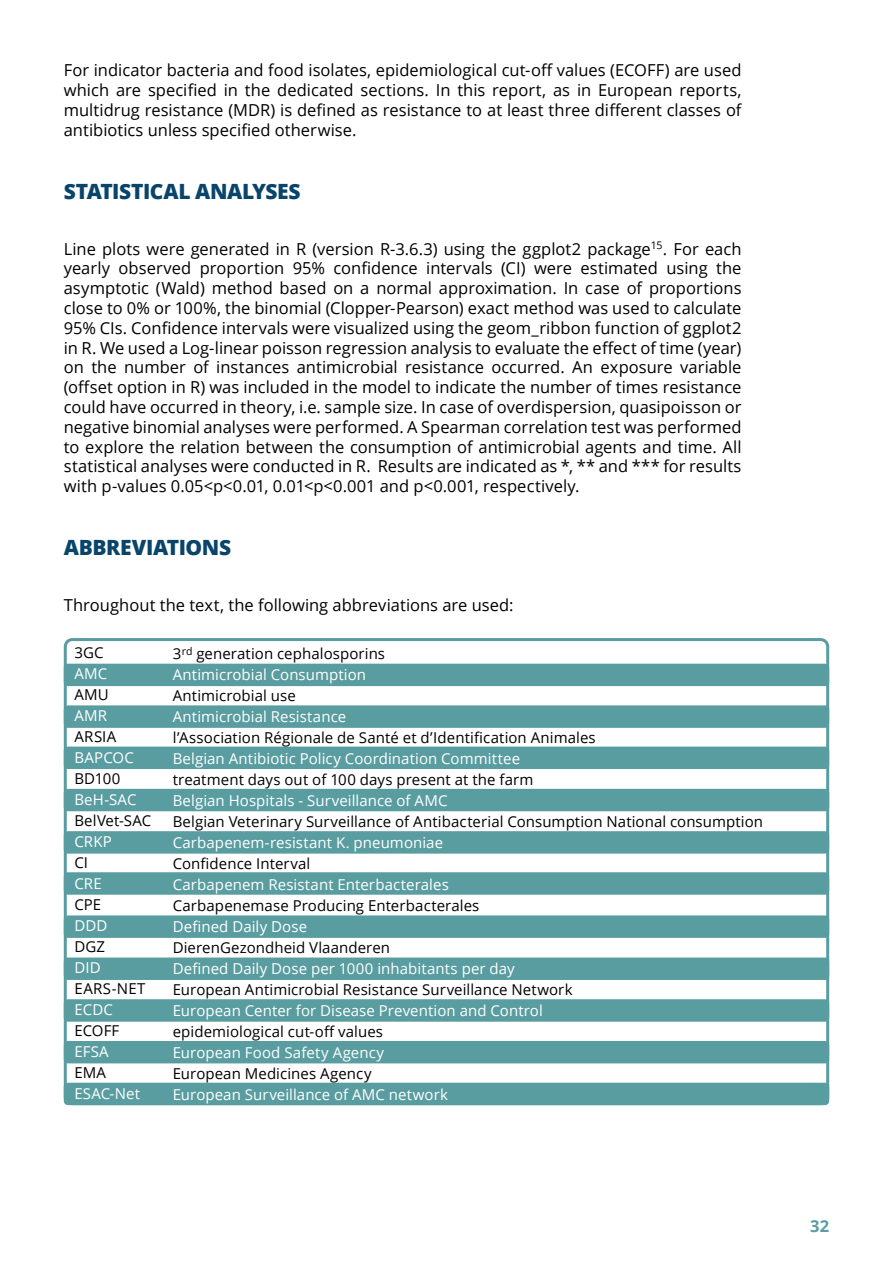
<style>
.page{position:relative;width:893px;height:1263px;background:#fff}
.page>*{position:absolute;margin:0;border:0;box-sizing:border-box;transform-origin:0 0}
.t1{font:800 21px "Open Sans";letter-spacing:-.015em;color:#09446a}
.t2{font:16.5px/19.8px "Open Sans";color:#000;text-align:justify}
.t3{font:700 16.5px "Open Sans";color:#5a9da1}
.t4{font:15px/21px "Open Sans";letter-spacing:.005em;color:#000}
.t5{font:15px "Open Sans";letter-spacing:.005em;color:#fff}
.s1{color:#fff}
</style>
<div class="page">
<div style="left:64px;top:1083px;width:765px;height:22px;background:#5a9da1;border-radius:4px"></div>
<div style="left:64px;top:1041px;width:765px;height:22px;background:#5a9da1;border-radius:4px"></div>
<div style="left:64px;top:999px;width:765px;height:23px;background:#5a9da1;border-radius:4px"></div>
<div style="left:64px;top:957px;width:765px;height:23px;background:#5a9da1;border-radius:4px"></div>
<div style="left:64px;top:915px;width:765px;height:23px;background:#5a9da1;border-radius:4px"></div>
<div style="left:64px;top:872px;width:765px;height:23px;background:#5a9da1;border-radius:4px"></div>
<div style="left:64px;top:831px;width:765px;height:23px;background:#5a9da1;border-radius:4px"></div>
<div style="left:64px;top:789px;width:765px;height:22px;background:#5a9da1;border-radius:4px"></div>
<div style="left:64px;top:746px;width:765px;height:23px;background:#5a9da1;border-radius:4px"></div>
<div style="left:64px;top:705px;width:765px;height:23px;background:#5a9da1;border-radius:4px"></div>
<div style="left:64px;top:664px;width:765px;height:22px;background:#5a9da1;border-radius:4px"></div>
<div style="left:64px;top:638px;width:765px;height:467px;border:3px solid #5a9da1;border-radius:7px"></div>
<p class="t2" style="left:64px;top:60px;width:679px">For indicator bacteria and food isolates, epidemiological cut-off values (ECOFF) are used which are specified in the dedicated sections. In this report, as in European reports, multidrug resistance (MDR) is defined as resistance to at least three different classes of antibiotics unless specified otherwise.</p>
<p class="t1" style="left:64px;top:175px;width:238px">STATISTICAL ANALYSES</p>
<p class="t2" style="left:64px;top:238px;width:679px">Line plots were generated in R (version R-3.6.3) using the ggplot2 package<sup>15</sup>. For each yearly observed proportion 95% confidence intervals (CI) were estimated using the asymptotic (Wald) method based on a normal approximation. In case of proportions close to 0% or 100%, the binomial (Clopper-Pearson) exact method was used to calculate 95% CIs. Confidence intervals were visualized using the geom_ribbon function of ggplot2 in R. We used a Log-linear poisson regression analysis to evaluate the effect of time (year) on the number of instances antimicrobial resistance occurred. An exposure variable (offset option in R) was included in the model to indicate the number of times resistance could have occurred in theory, i.e. sample size. In case of overdispersion, quasipoisson or negative binomial analyses were performed. A Spearman correlation test was performed to explore the relation between the consumption of antimicrobial agents and time. All statistical analyses were conducted in R. Results are indicated as *, ** and *** for results with p-values 0.05&lt;p&lt;0.01, 0.01&lt;p&lt;0.001 and p&lt;0.001, respectively.</p>
<p class="t1" style="left:64px;top:531px;width:169px">ABBREVIATIONS</p>
<p class="t2" style="left:64px;top:595px;width:451px">Throughout the text, the following abbreviations are used:</p>
<p class="t4" style="left:74px;top:642px;width:31px">3GC</p>
<p class="t5" style="left:74px;top:663px;width:34px">AMC</p>
<p class="t4" style="left:74px;top:684px;width:36px">AMU</p>
<p class="t5" style="left:74px;top:705px;width:34px">AMR</p>
<p class="t4" style="left:74px;top:726px;width:43px">ARSIA</p>
<p class="t5" style="left:74px;top:747px;width:61px">BAPCOC</p>
<p class="t4" style="left:74px;top:768px;width:48px">BD100</p>
<p class="t5" style="left:74px;top:789px;width:64px">BeH-SAC</p>
<p class="t4" style="left:74px;top:810px;width:78px">BelVet-SAC</p>
<p class="t5" style="left:74px;top:831px;width:39px">CRKP</p>
<p class="t4" style="left:74px;top:852px;width:15px">CI</p>
<p class="t5" style="left:74px;top:873px;width:29px">CRE</p>
<p class="t4" style="left:74px;top:894px;width:28px">CPE</p>
<p class="t5" style="left:74px;top:915px;width:34px">DDD</p>
<p class="t4" style="left:74px;top:936px;width:32px">DGZ</p>
<p class="t5" style="left:74px;top:957px;width:28px">DID</p>
<p class="t4" style="left:74px;top:978px;width:73px">EARS-NET</p>
<p class="t5" style="left:74px;top:999px;width:40px">ECDC</p>
<p class="t4" style="left:74px;top:1020px;width:46px">ECOFF</p>
<p class="t5" style="left:74px;top:1041px;width:36px">EFSA</p>
<p class="t4" style="left:74px;top:1062px;width:33px">EMA</p>
<p class="t5" style="left:74px;top:1083px;width:67px">ESAC-Net</p>
<p class="t4" style="left:173px;top:643px;width:214px">3<sup>rd</sup> generation cephalosporins<br><span class="s1">Antimicrobial Consumption</span></p>
<p class="t4" style="left:173px;top:685px;width:125px">Antimicrobial use</p>
<p class="t5" style="left:173px;top:706px;width:175px">Antimicrobial Resistance</p>
<p class="t4" style="left:173px;top:727px;width:424px">l’Association Régionale de Santé et d’Identification Animales</p>
<p class="t5" style="left:173px;top:748px;width:349px">Belgian Antibiotic Policy Coordination Committee</p>
<p class="t4" style="left:173px;top:769px;width:362px">treatment days out of 100 days present at the farm</p>
<p class="t5" style="left:173px;top:790px;width:276px">Belgian Hospitals - Surveillance of AMC</p>
<p class="t4" style="left:173px;top:811px;width:592px">Belgian Veterinary Surveillance of Antibacterial Consumption National consumption</p>
<p class="t5" style="left:173px;top:832px;width:272px">Carbapenem-resistant K. pneumoniae</p>
<p class="t4" style="left:173px;top:853px;width:139px">Confidence Interval</p>
<p class="t5" style="left:173px;top:874px;width:278px">Carbapenem Resistant Enterbacterales</p>
<p class="t4" style="left:173px;top:895px;width:308px">Carbapenemase Producing Enterbacterales</p>
<p class="t5" style="left:173px;top:916px;width:136px">Defined Daily Dose</p>
<p class="t4" style="left:173px;top:937px;width:219px">DierenGezondheid Vlaanderen</p>
<p class="t5" style="left:173px;top:958px;width:343px">Defined Daily Dose per 1000 inhabitants per day</p>
<p class="t4" style="left:173px;top:979px;width:401px">European Antimicrobial Resistance Surveillance Network</p>
<p class="t5" style="left:173px;top:1000px;width:372px">European Center for Disease Prevention and Control</p>
<p class="t4" style="left:173px;top:1021px;width:212px">epidemiological cut-off values</p>
<p class="t5" style="left:173px;top:1042px;width:213px">European Food Safety Agency</p>
<p class="t4" style="left:173px;top:1063px;width:200px">European Medicines Agency</p>
<p class="t5" style="left:173px;top:1084px;width:277px">European Surveillance of AMC network</p>
<p class="t3" style="left:810px;top:1214px;width:21px">32</p>
</div>
